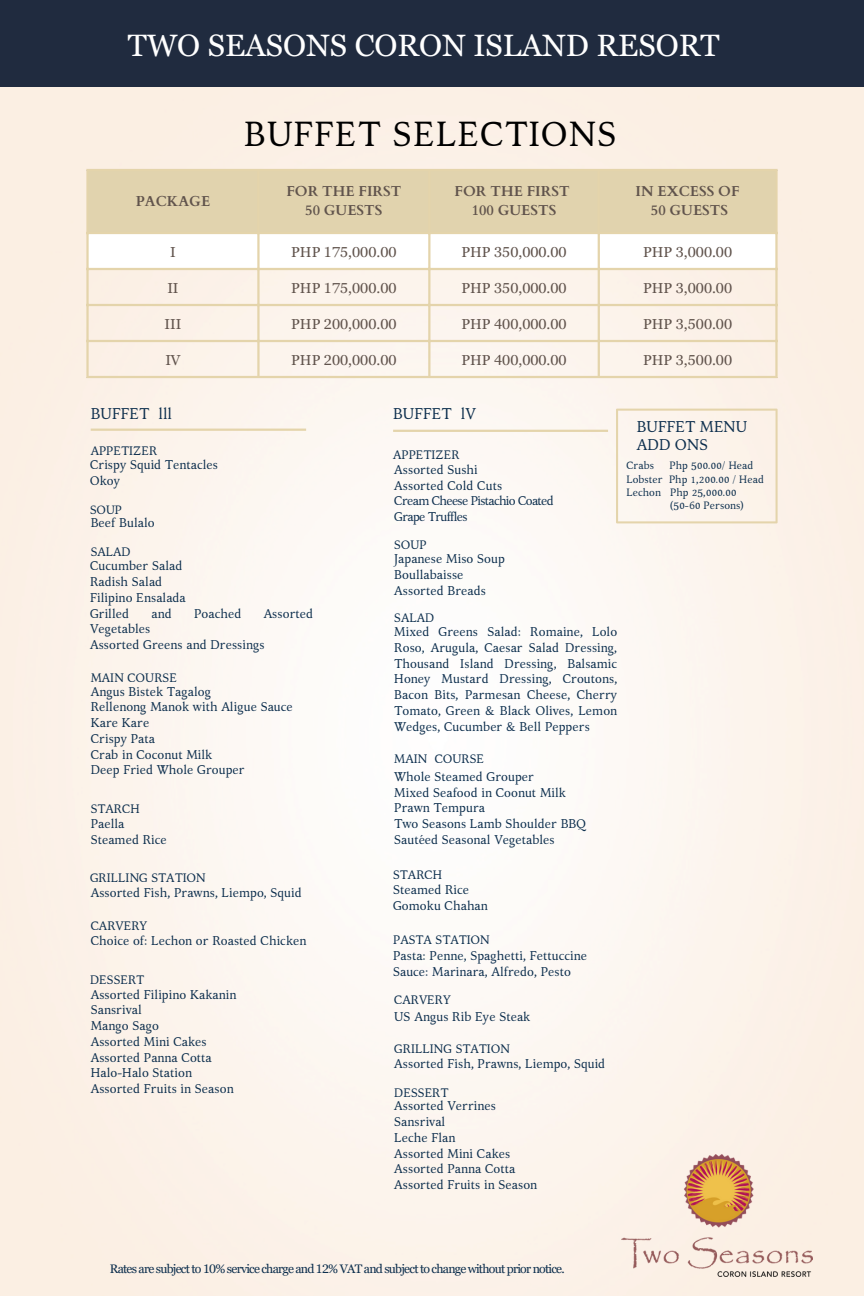
<style>
.page{position:relative;width:864px;height:1296px;background:#fff}
.page>*{position:absolute;margin:0;border:0;box-sizing:border-box;transform-origin:0 0}
.t1{font:34.5px "Kelvinch";letter-spacing:.035em;color:#000}
.t2{font:30.9px "Georgia Pro";color:#fff}
.t3{font:15.45px/18.5px "Kelvinch";color:#0c2e4d}
.t4{font:14.4px "Georgia Pro";color:#60534c}
.t5{font:700 14.4px "Cardo";color:#60534c}
.t6{font:12.6px/15.8px "Kelvinch";color:#0c2e4d}
.t7{font:12.6px/15.8px "Kelvinch";letter-spacing:-.055em;color:#0c2e4d}
.t8{font:12.3px "Kelvinch";color:#0c2e4d}
.t9{font:12.3px "Georgia Pro";letter-spacing:-.06em;color:#0c2e4d}
.t10{font:12.15px "Kelvinch";color:#0c2e4d}
.t11{font:12px "Kelvinch";color:#0c2e4d}
.t12{font:10.65px "Kelvinch";color:#0c2e4d}
</style>
<div class="page">
<div style="left:0;top:0;width:864px;height:87px;background:#202b3f"></div>
<svg style="left:89px;top:171px;width:686px;height:97px"></svg>
<hr style="left:86px;top:171px;width:3px;height:205px;background:#e4d4ab">
<hr style="left:257px;top:171px;width:3px;height:205px;background:#e4d4ab">
<hr style="left:428px;top:171px;width:2px;height:205px;background:#e4d4ab">
<hr style="left:598px;top:171px;width:2px;height:205px;background:#e4d4ab">
<hr style="left:775px;top:171px;width:3px;height:205px;background:#e4d4ab">
<hr style="left:86px;top:169px;width:692px;height:2px;background:#e4d4ab">
<hr style="left:86px;top:232px;width:692px;height:2px;background:#e4d4ab">
<hr style="left:86px;top:268px;width:692px;height:2px;background:#e4d4ab">
<hr style="left:86px;top:304px;width:692px;height:2px;background:#e4d4ab">
<hr style="left:86px;top:340px;width:692px;height:2px;background:#e4d4ab">
<hr style="left:86px;top:376px;width:692px;height:2px;background:#e4d4ab">
<hr style="left:91px;top:429px;width:215px;height:2px;background:#e4d4ab">
<hr style="left:393px;top:430px;width:215px;height:2px;background:#e4d4ab">
<img style="left:621px;top:1154px;width:192px;height:123px">
<div style="left:616px;top:409px;width:162px;height:114px;background:#fcf4ec"></div>
<p class="t2" style="left:128px;top:28px;width:593px">TWO SEASONS CORON ISLAND RESORT</p>
<p class="t5" style="left:136px;top:192px;width:76px">PACKAGE</p>
<p class="t1" style="left:244px;top:110px;width:374px">BUFFET SELECTIONS</p>
<p class="t5" style="left:286px;top:182px;width:116px">FOR THE FIRST</p>
<h1 class="t5" style="left:305px;top:201px;width:79px">50 GUESTS</h1>
<h2 class="t5" style="left:455px;top:182px;width:116px">FOR THE FIRST</h2>
<p class="t5" style="left:472px;top:201px;width:86px">100 GUESTS</p>
<p class="t5" style="left:636px;top:182px;width:106px">IN EXCESS OF</p>
<p class="t5" style="left:651px;top:201px;width:79px">50 GUESTS</p>
<p class="t4" style="left:170px;top:243px;width:7px">I</p>
<p class="t4" style="left:291px;top:243px;width:107px">PHP 175,000.00</p>
<p class="t4" style="left:461px;top:243px;width:107px">PHP 350,000.00</p>
<p class="t4" style="left:643px;top:243px;width:91px">PHP 3,000.00</p>
<p class="t4" style="left:167px;top:279px;width:13px">II</p>
<p class="t4" style="left:291px;top:279px;width:107px">PHP 175,000.00</p>
<p class="t4" style="left:461px;top:279px;width:107px">PHP 350,000.00</p>
<p class="t4" style="left:643px;top:279px;width:91px">PHP 3,000.00</p>
<p class="t4" style="left:165px;top:315px;width:18px">III</p>
<p class="t4" style="left:291px;top:315px;width:107px">PHP 200,000.00</p>
<p class="t4" style="left:461px;top:315px;width:107px">PHP 400,000.00</p>
<p class="t4" style="left:643px;top:315px;width:91px">PHP 3,500.00</p>
<p class="t4" style="left:165px;top:351px;width:17px">IV</p>
<p class="t4" style="left:291px;top:351px;width:107px">PHP 200,000.00</p>
<p class="t4" style="left:461px;top:351px;width:107px">PHP 400,000.00</p>
<p class="t4" style="left:643px;top:351px;width:91px">PHP 3,500.00</p>
<p class="t3" style="left:91px;top:405px;width:83px">BUFFET lll</p>
<p class="t3" style="left:393px;top:405px;width:84px">BUFFET lV</p>
<h4 class="t8" style="left:91px;top:442px;width:68px">APPETIZER</h4>
<p class="t6" style="left:90px;top:457px;width:130px">Crispy Squid Tentacles<br>Okoy</p>
<h5 class="t11" style="left:90px;top:502px;width:34px">SOUP</h5>
<h6 class="t6" style="left:91px;top:514px;width:65px">Beef Bulalo</h6>
<h5 class="t8" style="left:91px;top:544px;width:42px">SALAD</h5>
<h6 class="t6" style="left:90px;top:558px;width:97px">Cucumber Salad<br>Radish Salad<br>Filipino Ensalada<br>Grilled</h6>
<h6 class="t6" style="left:152px;top:605px;width:22px">and</h6>
<h6 class="t6" style="left:194px;top:605px;width:49px">Poached</h6>
<h6 class="t6" style="left:264px;top:605px;width:51px">Assorted</h6>
<h6 class="t6" style="left:90px;top:621px;width:176px">Vegetables<br>Assorted Greens and Dressings</h6>
<h5 class="t8" style="left:91px;top:669px;width:88px">MAIN COURSE</h5>
<h6 class="t6" style="left:91px;top:683px;width:204px">Angus Bistek Tagalog<br>Rellenong Manok with Aligue Sauce<br>Kare Kare<br>Crispy Pata<br>Crab in Coconut Milk<br>Deep Fried Whole Grouper</h6>
<h5 class="t8" style="left:91px;top:800px;width:51px">STARCH</h5>
<h6 class="t6" style="left:91px;top:816px;width:78px">Paella<br>Steamed Rice</h6>
<h5 class="t8" style="left:90px;top:870px;width:117px">GRILLING STATION</h5>
<h6 class="t6" style="left:91px;top:885px;width:213px">Assorted Fish, Prawns, Liempo, Squid</h6>
<h6 class="t8" style="left:91px;top:917px;width:58px">CARVERY</h6>
<h6 class="t6" style="left:91px;top:933px;width:217px">Choice of: Lechon or Roasted Chicken</h6>
<h5 class="t8" style="left:90px;top:971px;width:56px">DESSERT</h5>
<h6 class="t6" style="left:91px;top:986px;width:147px">Assorted Filipino Kakanin<br>Sansrival<br>Mango Sago<br>Assorted Mini Cakes<br>Assorted Panna Cotta<br>Halo-Halo Station<br>Assorted Fruits in Season</h6>
<h5 class="t8" style="left:393px;top:447px;width:68px">APPETIZER</h5>
<h6 class="t7" style="left:394px;top:461px;width:161px">Assorted Sushi<br>Assorted Cold Cuts<br>Cream Cheese Pistachio Coated<br>Grape Truffles</h6>
<h5 class="t10" style="left:394px;top:537px;width:34px">SOUP</h5>
<h4 class="t6" style="left:394px;top:551px;width:112px">Japanese Miso Soup<br>Boullabaisse<br>Assorted Breads</h4>
<p class="t8" style="left:394px;top:609px;width:42px">SALAD</p>
<h5 class="t6" style="left:394px;top:624px;width:225px;text-align:justify">Mixed Greens Salad: Romaine, Lolo Roso, Arugula, Caesar Salad Dressing, Thousand Island Dressing, Balsamic Honey Mustard Dressing, Croutons, Bacon Bits, Parmesan Cheese, Cherry Tomato, Green &amp; Black Olives, Lemon Wedges, Cucumber &amp; Bell Peppers</h5>
<h3 class="t8" style="left:394px;top:751px;width:91px">MAIN COURSE</h3>
<p class="t6" style="left:394px;top:769px;width:194px">Whole Steamed Grouper<br>Mixed Seafood in Coonut Milk<br>Prawn Tempura<br>Two Seasons Lamb Shoulder BBQ<br>Sautéed Seasonal Vegetables</p>
<h6 class="t8" style="left:393px;top:866px;width:51px">STARCH</h6>
<p class="t6" style="left:393px;top:882px;width:96px">Steamed Rice<br>Gomoku Chahan</p>
<p class="t8" style="left:393px;top:932px;width:98px">PASTA STATION</p>
<p class="t6" style="left:393px;top:948px;width:196px">Pasta: Penne, Spaghetti, Fettuccine<br>Sauce: Marinara, Alfredo, Pesto</p>
<p class="t8" style="left:394px;top:992px;width:58px">CARVERY</p>
<h5 class="t6" style="left:394px;top:1008px;width:138px">US Angus Rib Eye Steak</h5>
<h5 class="t8" style="left:394px;top:1041px;width:117px">GRILLING STATION</h5>
<h6 class="t6" style="left:394px;top:1055px;width:213px">Assorted Fish, Prawns, Liempo, Squid</h6>
<h6 class="t8" style="left:394px;top:1084px;width:56px">DESSERT</h6>
<h5 class="t6" style="left:394px;top:1098px;width:144px">Assorted Verrines<br>Sansrival<br>Leche Flan<br>Assorted Mini Cakes<br>Assorted Panna Cotta<br>Assorted Fruits in Season</h5>
<h5 class="t3" style="left:637px;top:417px;width:112px">BUFFET MENU<br>ADD ONS</h5>
<h6 class="t12" style="left:626px;top:459px;width:29px">Crabs</h6>
<h6 class="t12" style="left:670px;top:459px;width:85px">Php 500.00/ Head</h6>
<h5 class="t12" style="left:626px;top:472px;width:139px">Lobster Php 1,200.00 / Head</h5>
<h6 class="t12" style="left:626px;top:485px;width:111px">Lechon Php 25,000.00</h6>
<h5 class="t12" style="left:670px;top:498px;width:76px">(50-60 Persons)</h5>
<h6 class="t9" style="left:110px;top:1261px;width:457px">Rates are subject to 10% service charge and 12% VAT and subject to change without prior notice.</h6>
</div>
